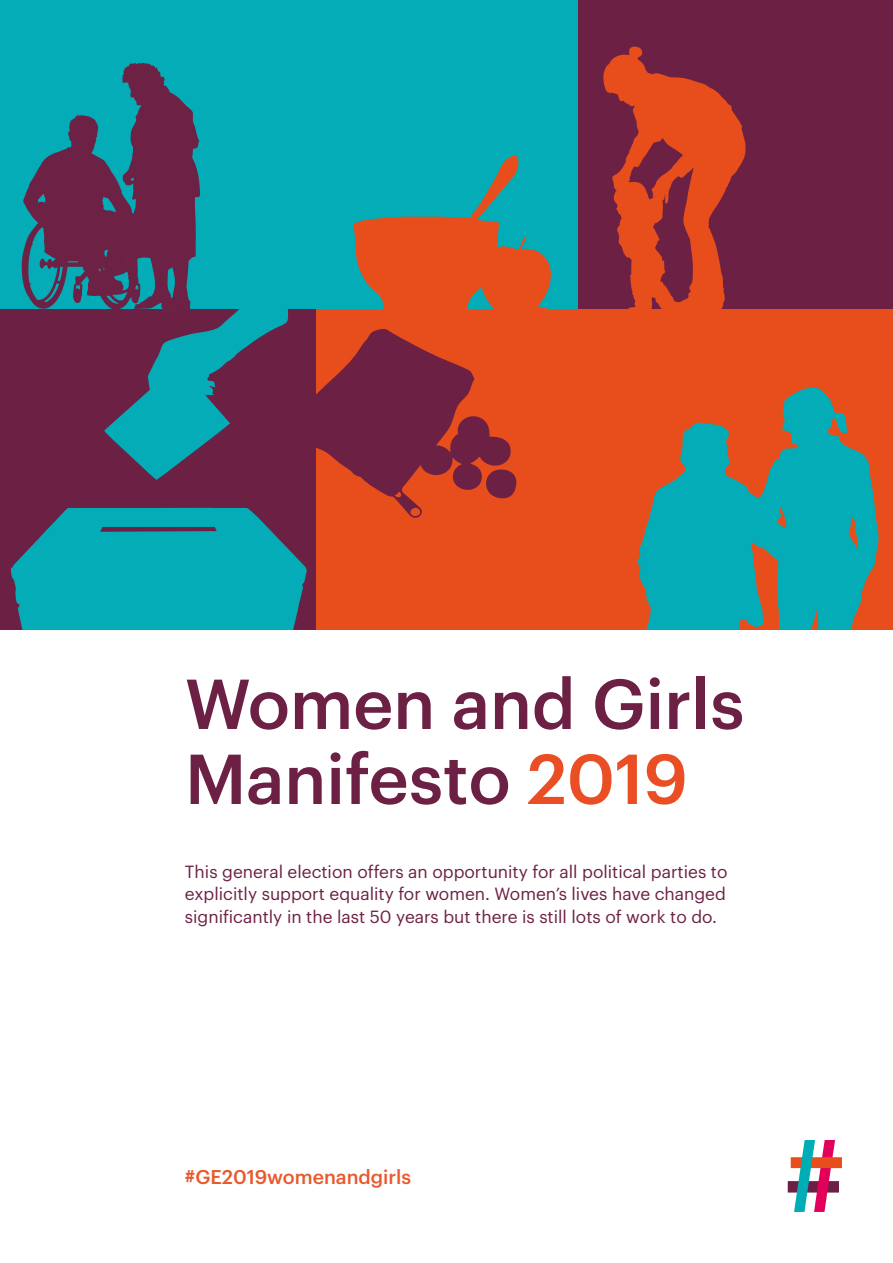
<style>
.page{position:relative;width:893px;height:1263px;background:#fff}
.page>*{position:absolute;margin:0;border:0;box-sizing:border-box;transform-origin:0 0}
.t1{font:500 69px/75px "Graphik";color:#6c2044}
.t2{font:500 19.5px "Graphik";color:#ea592d}
.t3{font:17.25px/23px "Graphik";color:#6c2044;text-align:justify}
.s1{color:#e94e24}
</style>
<div class="page">
<div style="left:316px;top:308px;width:577px;height:321px;background:#e74e1b"></div>
<div style="left:577px;top:0;width:316px;height:308px;background:#6c2044"></div>
<div style="left:0;top:308px;width:316px;height:321px;background:#6c2044"></div>
<div style="left:0;top:0;width:577px;height:308px;background:#03acb6"></div>
<svg style="left:603px;top:46px;width:142px;height:263px"></svg>
<svg style="left:637px;top:387px;width:242px;height:242px;fill:#03acb6"></svg>
<svg style="left:11px;top:63px;width:540px;height:566px"></svg>
<svg style="left:788px;top:1140px;width:54px;height:72px"></svg>
<h1 class="t1" style="left:185px;top:660px;width:561px">Women and Girls<br>Manifesto <span class="s1">2019</span></h1>
<p class="t3" style="left:185px;top:858px;width:544px">This general election offers an opportunity for all political parties to explicitly support equality for women. Women’s lives have changed significantly in the last 50 years but there is still lots of work to do.</p>
<p class="t2" style="left:185px;top:1162px;width:228px">#GE2019womenandgirls</p>
</div>
